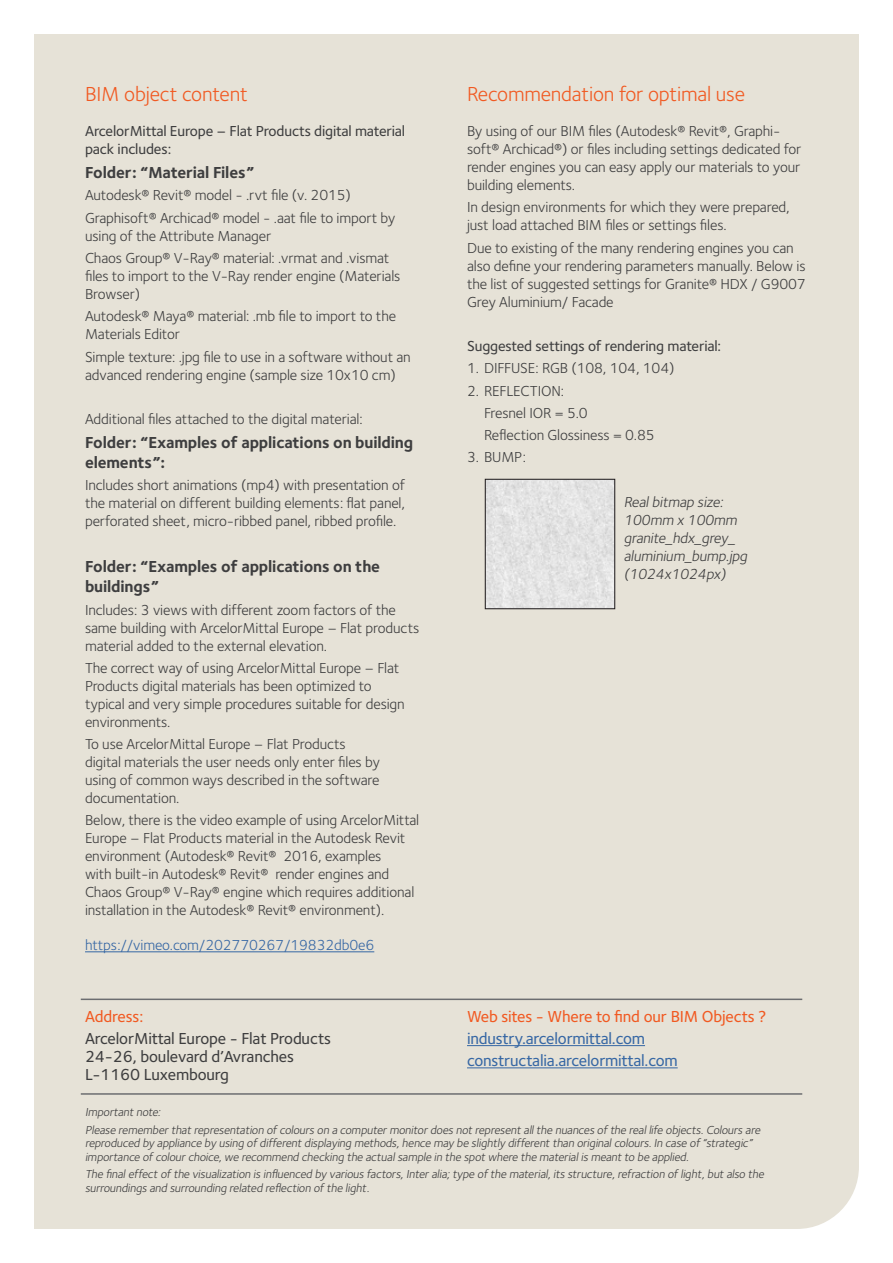
<style>
.page{position:relative;width:893px;height:1263px;background:#fff}
.page>*{position:absolute;margin:0;border:0;box-sizing:border-box;transform-origin:0 0}
.t1{font:21px "Foundry Sterling";letter-spacing:-.01em;color:#f15921}
.t2{font:16.5px/19.8px "Foundry Sterling Bold CE";letter-spacing:-.01em;color:#3e3e3f}
.t3{font:16.5px "Foundry Sterling Medium CE";letter-spacing:-.01em;color:#3e3e3f}
.t4{font:16.5px "Foundry Sterling Medium CE";letter-spacing:-.01em;color:#3667a4}
.t5{font:16.5px "Foundry Sterling Medium CE";letter-spacing:-.01em;color:#f15921}
.t6{font:15px/18px "Foundry Sterling";letter-spacing:-.01em;color:#3e3e3f}
.t7{font:15px/18px "Foundry Sterling Medium CE";letter-spacing:-.01em;color:#3e3e3f}
.t8{font:italic 15px/18px "Foundry Sterling";color:#3e3e3f}
.t9{font:15px "Foundry Sterling";letter-spacing:-.01em;color:#3667a4}
.t10{font:italic 12px/13.5px "Foundry Sterling";color:#3e3e3f}
</style>
<div class="page">
<div style="left:34px;top:34px;width:825px;height:1195px;background:#e6e2d7"></div>
<hr style="left:85px;top:951px;width:289px;height:1px;background:#3667a4">
<img style="left:487px;top:481px;width:126px;height:126px">
<div style="left:485px;top:479px;width:130px;height:130px;border:1px solid #231f20"></div>
<hr style="left:467px;top:1045px;width:178px;height:1px;background:#3667a4">
<hr style="left:467px;top:1067px;width:211px;height:1px;background:#3667a4">
<hr style="left:81px;top:1093px;width:721px;height:2px;background:#6c6d70">
<hr style="left:81px;top:998px;width:721px;height:2px;background:#6c6d70">
<p class="t1" style="left:85px;top:79px;width:164px">BIM object content</p>
<p class="t7" style="left:85px;top:123px;width:322px">ArcelorMittal Europe – Flat Products digital material pack includes:</p>
<p class="t2" style="left:85px;top:163px;width:171px">Folder: “Material Files”</p>
<p class="t6" style="left:85px;top:186px;width:267px">Autodesk® Revit® model - .rvt file (v. 2015)</p>
<p class="t6" style="left:85px;top:208px;width:312px">Graphisoft® Archicad® model - .aat file to import by using of the Attribute Manager</p>
<p class="t6" style="left:85px;top:249px;width:317px">Chaos Group® V-Ray® material: .vrmat and .vismat files to import to the V-Ray render engine (Materials<br>Browser)</p>
<p class="t6" style="left:85px;top:307px;width:313px">Autodesk® Maya® material: .mb file to import to the<br>Materials Editor</p>
<p class="t6" style="left:85px;top:347px;width:327px">Simple texture: .jpg file to use in a software without an advanced rendering engine (sample size 10x10 cm)</p>
<p class="t6" style="left:85px;top:410px;width:279px">Additional files attached to the digital material:</p>
<p class="t2" style="left:85px;top:433px;width:330px">Folder: “Examples of applications on building elements”:</p>
<p class="t6" style="left:85px;top:476px;width:322px;text-align:justify">Includes short animations (mp4) with presentation of the material on different building elements: flat panel, perforated sheet, micro-ribbed panel, ribbed profile.</p>
<p class="t2" style="left:85px;top:557px;width:297px">Folder: “Examples of applications on the buildings”</p>
<p class="t6" style="left:85px;top:600px;width:336px">Includes: 3 views with different zoom factors of the same building with ArcelorMittal Europe – Flat products material added to the external elevation.</p>
<p class="t6" style="left:85px;top:658px;width:321px">The correct way of using ArcelorMittal Europe – Flat Products digital materials has been optimized to typical and very simple procedures suitable for design environments.</p>
<p class="t6" style="left:85px;top:735px;width:296px">To use ArcelorMittal Europe – Flat Products digital materials the user needs only enter files by using of common ways described in the software documentation.</p>
<p class="t6" style="left:85px;top:811px;width:336px">Below, there is the video example of using ArcelorMittal Europe – Flat Products material in the Autodesk Revit environment (Autodesk® Revit® 2016, examples<br>with built-in Autodesk® Revit® render engines and Chaos Group® V-Ray® engine which requires additional installation in the Autodesk® Revit® environment).</p>
<p class="t9" style="left:85px;top:935px;width:291px">https://vimeo.com/202770267/19832db0e6</p>
<p class="t5" style="left:85px;top:1006px;width:60px">Address:</p>
<p class="t3" style="left:85px;top:1029px;width:247px">ArcelorMittal Europe - Flat Products</p>
<p class="t3" style="left:85px;top:1047px;width:210px">24-26, boulevard d’Avranches</p>
<p class="t3" style="left:85px;top:1065px;width:146px">L-1160 Luxembourg</p>
<p class="t1" style="left:467px;top:79px;width:280px">Recommendation for optimal use</p>
<p class="t6" style="left:467px;top:122px;width:336px">By using of our BIM files (Autodesk® Revit®, Graphi&shy;soft® Archicad®) or files including settings dedicated for render engines you can easy apply our materials to your building elements.</p>
<p class="t6" style="left:467px;top:198px;width:324px">In design environments for which they were prepared, just load attached BIM files or settings files.</p>
<p class="t6" style="left:467px;top:238px;width:340px">Due to existing of the many rendering engines you can also define your rendering parameters manually. Below is the list of suggested settings for Granite® HDX / G9007<br>Grey Aluminium/ Facade</p>
<p class="t7" style="left:467px;top:338px;width:256px">Suggested settings of rendering material:</p>
<p class="t6" style="left:467px;top:359px;width:209px">1. DIFFUSE: RGB (108, 104, 104)</p>
<p class="t6" style="left:467px;top:381px;width:99px">2. REFLECTION:</p>
<p class="t6" style="left:484px;top:403px;width:105px">Fresnel IOR = 5.0</p>
<p class="t6" style="left:484px;top:426px;width:172px">Reflection Glossiness = 0.85</p>
<p class="t6" style="left:467px;top:448px;width:60px">3. BUMP:</p>
<p class="t8" style="left:624px;top:492px;width:118px">Real bitmap size:<br>100mm x 100mm</p>
<p class="t8" style="left:624px;top:528px;width:128px">granite_hdx_grey_ aluminium_bump.jpg (1024x1024px)</p>
<p class="t5" style="left:467px;top:1006px;width:301px">Web sites - Where to find our BIM Objects ?</p>
<p class="t4" style="left:467px;top:1029px;width:179px">industry.arcelormittal.com</p>
<p class="t4" style="left:467px;top:1051px;width:212px">constructalia.arcelormittal.com</p>
<p class="t10" style="left:85px;top:1105px;width:80px">Important note:</p>
<p class="t10" style="left:85px;top:1122px;width:679px">Please remember that representation of colours on a computer monitor does not represent all the nuances of the real life objects. Colours are reproduced by appliance by using of different displaying methods, hence may be slightly different than original colours. In case of “strategic” importance of colour choice, we recommend checking the actual sample in the spot where the material is meant to be applied.</p>
<p class="t10" style="left:85px;top:1167px;width:683px">The final effect of the visualization is influenced by various factors, Inter alia; type of the material, its structure, refraction of light, but also the surroundings and surrounding related reflection of the light.</p>
</div>
